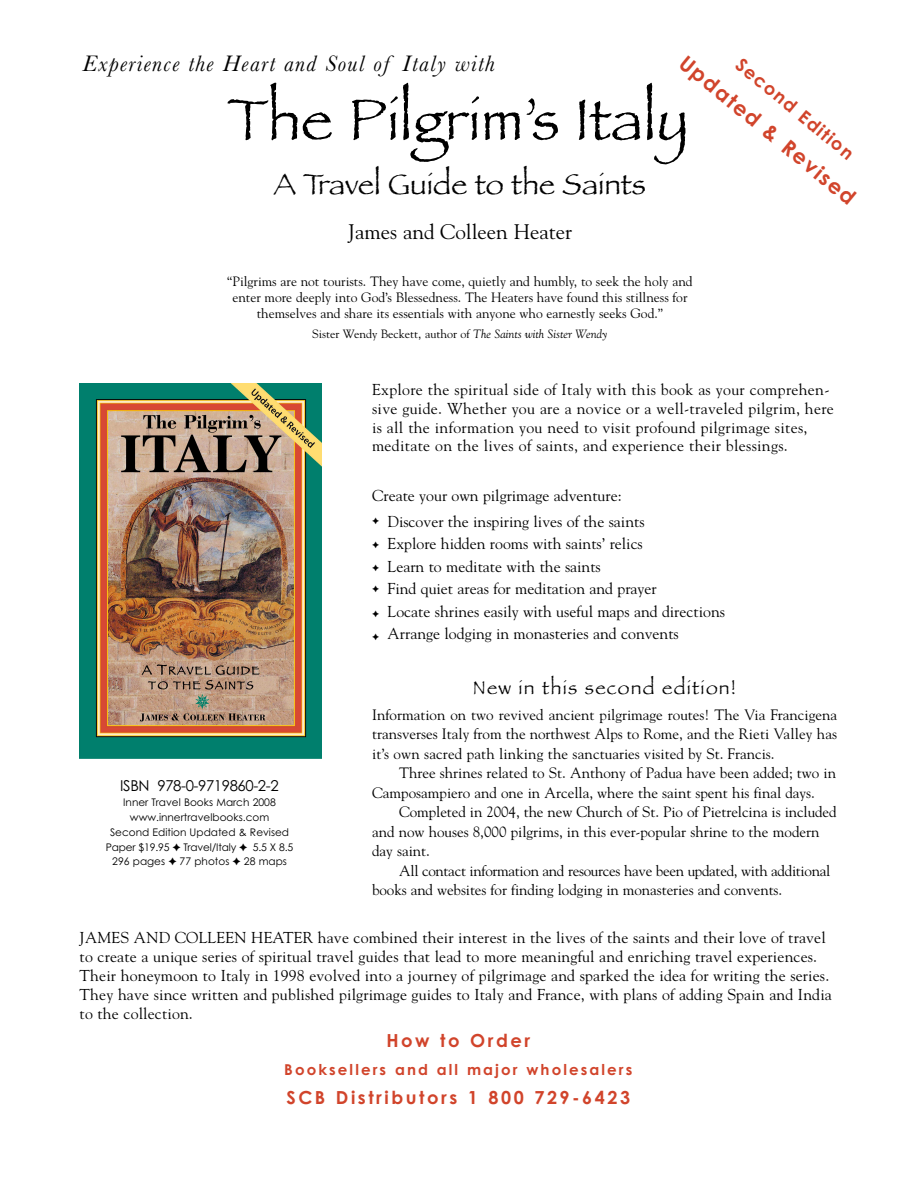
<style>
.page{position:relative;width:918px;height:1188px;background:#fff}
.page>*{position:absolute;margin:0;border:0;box-sizing:border-box;transform-origin:0 0}
.t1{font:60px "Papyrus Plain";color:#000}
.t2{font:30px "Papyrus Plain";color:#000}
.t3{font:italic 23.25px "Baskerville";letter-spacing:.06em;color:#000}
.t4{font:21px "Goudy";color:#000}
.t5{font:700 21px "Century Gothic";color:#d1442b}
.t6{font:19.5px "Papyrus Plain";letter-spacing:.065em;color:#000}
.t7{font:700 18px "Century Gothic";letter-spacing:.14em;color:#d1442b}
.t8{font:15.75px/18.9px "Goudy";letter-spacing:.01em;color:#000}
.t9{font:15px/19.5px "Goudy";color:#000}
.t10{font:15px/19.5px "Goudy";letter-spacing:-.02em;color:#000}
.t11{font:700 15px "Century Gothic";letter-spacing:.14em;color:#d1442b}
.t12{font:15px "Century Gothic";letter-spacing:-.03em;color:#000}
.t13{font:13.5px/16.2px "Goudy";color:#000;text-align:center}
.t14{font:12px "Goudy";color:#000}
.t15{font:10.5px/15px "Century Gothic";color:#000;text-align:center}
.s1{font-family:"Helvetica"}
.s2{font-style:italic}
</style>
<div class="page">
<img style="left:80px;top:384px;width:241px;height:375px">
<h3 class="t5" style="left:690px;top:50px;width:223px;rotate:39deg">Updated &amp; Revised</h3>
<h3 class="t3" style="left:82px;top:50px;width:414px">Experience the Heart and Soul of Italy with</h3>
<p class="t7" style="left:745px;top:54px;width:148px;rotate:39deg">Second Edition</p>
<h1 class="t1" style="left:227px;top:83px;width:463px">The Pilgrim’s Italy</h1>
<h2 class="t2" style="left:274px;top:166px;width:374px">A Travel Guide to the Saints</h2>
<h3 class="t4" style="left:348px;top:219px;width:225px">James and Colleen Heater</h3>
<p class="t13" style="left:227px;top:273px;width:467px">“Pilgrims are not tourists. They have come, quietly and humbly, to seek the holy and enter more deeply into God’s Blessedness. The Heaters have found this stillness for themselves and share its essentials with anyone who earnestly seeks God.”</p>
<p class="t14" style="left:312px;top:326px;width:297px">Sister Wendy Beckett<span class="s1">,</span> author of <span class="s2">The Saints with Sister Wendy</span></p>
<p class="t8" style="left:372px;top:379px;width:463px">Explore the spiritual side of Italy with this book as your comprehen&shy;sive guide. Whether you are a novice or a well-traveled pilgrim, here is all the information you need to visit profound pilgrimage sites, meditate on the lives of saints, and experience their blessings.</p>
<p class="t12" style="left:120px;top:777px;width:160px">ISBN 978-0-9719860-2-2</p>
<p class="t15" style="left:106px;top:795px;width:189px">Inner Travel Books March 2008 www.innertravelbooks.com<br>Second Edition Updated &amp; Revised<br>Paper $19.95 ✦ Travel/Italy ✦ 5.5 X 8.5</p>
<p class="t15" style="left:112px;top:853px;width:176px">296 pages ✦ 77 photos ✦ 28 maps</p>
<p class="t8" style="left:372px;top:482px;width:274px;line-height:26.2px">Create your own pilgrimage adventure:<br>✦ Discover the inspiring lives of the saints</p>
<p class="t8" style="left:372px;top:532px;width:354px;line-height:22.5px">✦ Explore hidden rooms with saints’ relics<br>✦ Learn to meditate with the saints<br>✦ Find quiet areas for meditation and prayer<br>✦ Locate shrines easily with useful maps and directions ✦ Arrange lodging in monasteries and convents</p>
<p class="t6" style="left:473px;top:676px;width:265px">New in this second edition!</p>
<p class="t9" style="left:372px;top:704px;width:467px;text-align:justify">Information on two revived ancient pilgrimage routes! The Via Francigena transverses Italy from the northwest Alps to Rome, and the Rieti Valley has it’s own sacred path linking the sanctuaries visited by St. Francis.</p>
<p class="t9" style="left:372px;top:763px;width:465px;text-indent:27px">Three shrines related to St. Anthony of Padua have been added; two in<br>Camposampiero and one in Arcella, where the saint spent his final days.</p>
<p class="t9" style="left:372px;top:802px;width:466px;text-indent:27px">Completed in 2004, the new Church of St. Pio of Pietrelcina is included and now houses 8,000 pilgrims, in this ever-popular shrine to the modern day saint.</p>
<p class="t10" style="left:372px;top:860px;width:460px;text-indent:27px">All contact information and resources have been updated, with additional books and websites for finding lodging in monasteries and convents.</p>
<p class="t8" style="left:80px;top:928px;width:754px">JAMES AND COLLEEN HEATER have combined their interest in the lives of the saints and their love of travel to create a unique series of spiritual travel guides that lead to more meaningful and enriching travel experiences.<br>Their honeymoon to Italy in 1998 evolved into a journey of pilgrimage and sparked the idea for writing the series.<br>They have since written and published pilgrimage guides to Italy and France, with plans of adding Spain and India to the collection.</p>
<p class="t7" style="left:386px;top:1029px;width:145px">How to Order</p>
<p class="t11" style="left:284px;top:1061px;width:350px">Booksellers and all major wholesalers</p>
<p class="t7" style="left:287px;top:1086px;width:345px">SCB Distributors 1 800 729-6423</p>
</div>
